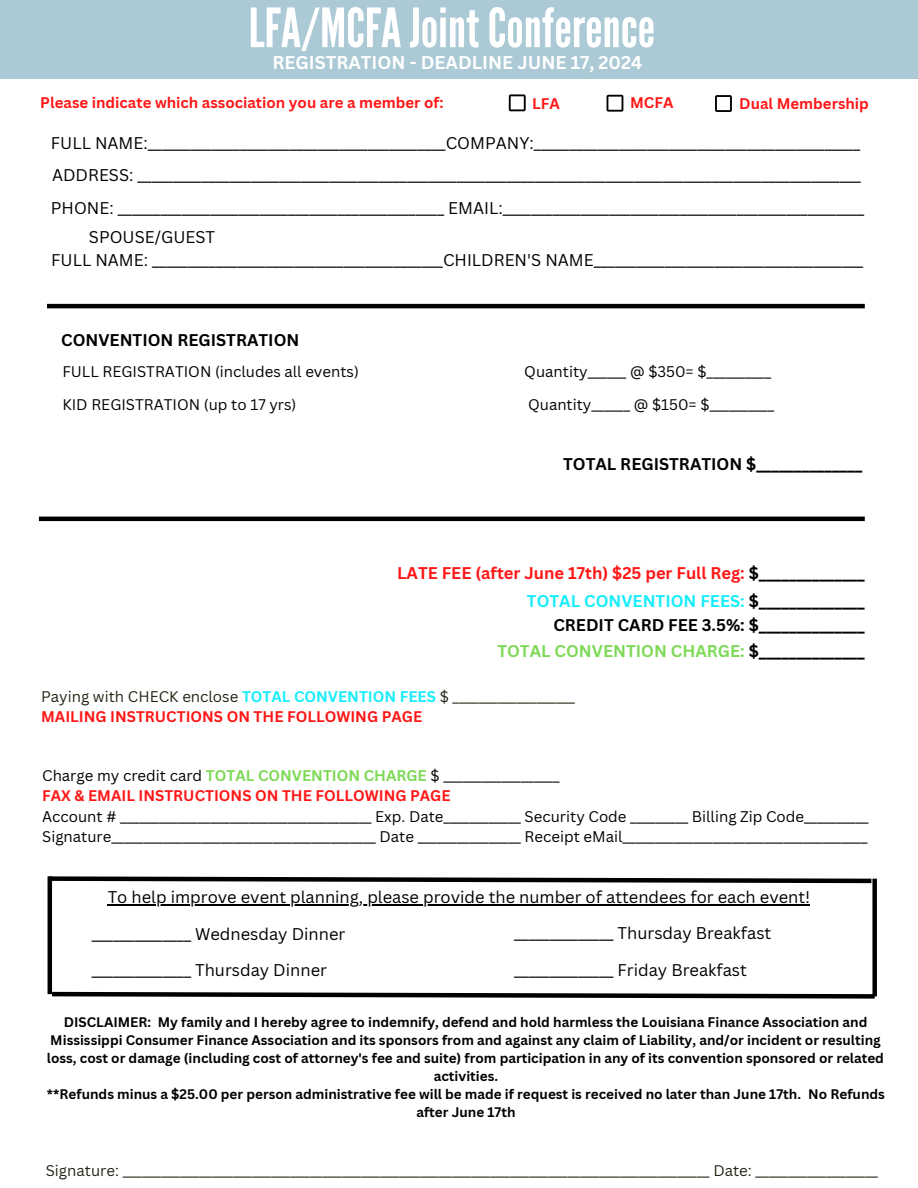
<style>
.page{position:relative;width:918px;height:1188px;background:#fff}
.page>*{position:absolute;margin:0;border:0;box-sizing:border-box;transform-origin:0 0}
.t1{font:54px "League Gothic";color:#fff}
.t2{font:700 18px "Canva Sans";color:#fff}
.t3{font:16.5px/31.3px "Canva Sans";color:#000}
.t4{font:700 16.5px/26px "Canva Sans";color:#000;text-align:right}
.t5{font:700 16.5px/28.2px "Canva Sans";color:#ff1616;text-align:right}
.t6{font:15px/20.2px "Canva Sans";color:#000}
.t7{font:15px/20.2px "Canva Sans";color:#242515}
.t8{font:700 15px/20.2px "Canva Sans";color:#ff1616}
.t9{font:700 13.5px/18px "Canva Sans";color:#000;text-align:center}
.s1{color:#000}
.s2{color:#17edfa}
.s3{color:#7ed957}
.s4{font-weight:700;color:#17edfa}
.s5{font-weight:700;color:#ff1616}
.s6{font-weight:400;color:#000}
</style>
<div class="page">
<div style="left:0;top:0;width:918px;height:78px;background:#abcad6"></div>
<hr style="left:47px;top:304px;width:818px;height:4px;background:#000">
<hr style="left:39px;top:517px;width:826px;height:4px;background:#000">
<svg style="left:509px;top:94px;width:17px;height:17px"></svg>
<svg style="left:715px;top:95px;width:17px;height:17px"></svg>
<svg style="left:607px;top:95px;width:16px;height:17px"></svg>
<hr style="left:108px;top:904px;width:702px;height:1px;background:#000">
<svg style="left:47px;top:876px;width:829px;height:9px"></svg>
<svg style="left:48px;top:990px;width:829px;height:9px"></svg>
<hr style="left:48px;top:876px;width:4px;height:118px;background:#000">
<div style="left:872px;top:879px;width:5px;height:117px;background:#000"></div>
<h1 class="t1" style="left:249px;top:-3px;width:408px">LFA/MCFAJointConference</h1>
<p class="t2" style="left:272px;top:50px;width:372px">REGISTRATION - DEADLINE JUNE 17, 2024</p>
<p class="t8" style="left:40px;top:92px;width:405px">Please indicate which association you are a member of:</p>
<p class="t8" style="left:532px;top:93px;width:29px">LFA</p>
<p class="t8" style="left:630px;top:92px;width:45px">MCFA</p>
<p class="t8" style="left:739px;top:93px;width:131px">Dual Membership</p>
<p class="t3" style="left:51px;top:127px;width:812px">FULL NAME:__________________________________________COMPANY:______________________________________________<br>ADDRESS: ______________________________________________________________________________________________________</p>
<p class="t3" style="left:51px;top:192px;width:815px">PHONE: ______________________________________________ EMAIL:___________________________________________________</p>
<p class="t3" style="left:51px;top:244px;width:814px">FULL NAME: _________________________________________CHILDREN'S NAME______________________________________</p>
<p class="t3" style="left:89px;top:221px;width:128px">SPOUSE/GUEST</p>
<p class="t4" style="left:61px;top:327px;width:240px">CONVENTION REGISTRATION</p>
<p class="t6" style="left:62px;top:361px;width:298px">FULL REGISTRATION (includes all events)</p>
<p class="t6" style="left:524px;top:361px;width:248px">Quantity______ @ $350= $__________</p>
<p class="t6" style="left:62px;top:394px;width:236px">KID REGISTRATION (up to 17 yrs)</p>
<p class="t6" style="left:528px;top:394px;width:248px">Quantity______ @ $150= $__________</p>
<p class="t4" style="left:563px;top:451px;width:301px">TOTAL REGISTRATION $______________</p>
<p class="t5" style="left:397px;top:559px;width:469px">LATE FEE (after June 17th) $25 per Full Reg: <span class="s1">$______________<br></span><span class="s2">TOTAL CONVENTION FEES:</span> <span class="s1">$______________</span></p>
<p class="t4" style="left:497px;top:612px;width:369px">CREDIT CARD FEE 3.5%: $______________<br><span class="s3">TOTAL CONVENTION CHARGE:</span> $______________</p>
<p class="t7" style="left:41px;top:686px;width:536px">Paying with CHECK enclose <span class="s4">TOTAL CONVENTION FEES</span> $ ___________________<br><span class="s5">MAILING INSTRUCTIONS ON THE FOLLOWING PAGE</span></p>
<p class="t8" style="left:42px;top:765px;width:519px"><span class="s6">Charge my credit card</span> <span class="s3">TOTAL CONVENTION CHARGE</span> <span class="s6">$ __________________<br></span>FAX &amp; EMAIL INSTRUCTIONS ON THE FOLLOWING PAGE</p>
<p class="t6" style="left:42px;top:806px;width:828px">Account # _______________________________________ Exp. Date____________ Security Code _________ Billing Zip Code__________<br>Signature_________________________________________ Date ________________ Receipt eMail______________________________________</p>
<p class="t3" style="left:108px;top:881px;width:704px">To help improve event planning, please provide the number of attendees for each event!</p>
<p class="t3" style="left:92px;top:918px;width:255px">______________ Wednesday Dinner</p>
<p class="t3" style="left:514px;top:917px;width:259px">______________ Thursday Breakfast</p>
<p class="t3" style="left:92px;top:954px;width:237px">______________ Thursday Dinner</p>
<p class="t3" style="left:514px;top:954px;width:234px">______________ Friday Breakfast</p>
<p class="t9" style="left:47px;top:1012px;width:839px">DISCLAIMER: My family and I hereby agree to indemnify, defend and hold harmless the Louisiana Finance Association and Mississippi Consumer Finance Association and its sponsors from and against any claim of Liability, and/or incident or resulting loss, cost or damage (including cost of attorney's fee and suite) from participation in any of its convention sponsored or related activities.<br>**Refunds minus a $25.00 per person administrative fee will be made if request is received no later than June 17th. No Refunds after June 17th</p>
<p class="t7" style="left:46px;top:1160px;width:834px">Signature: ___________________________________________________________________________________________ Date: ___________________</p>
</div>
